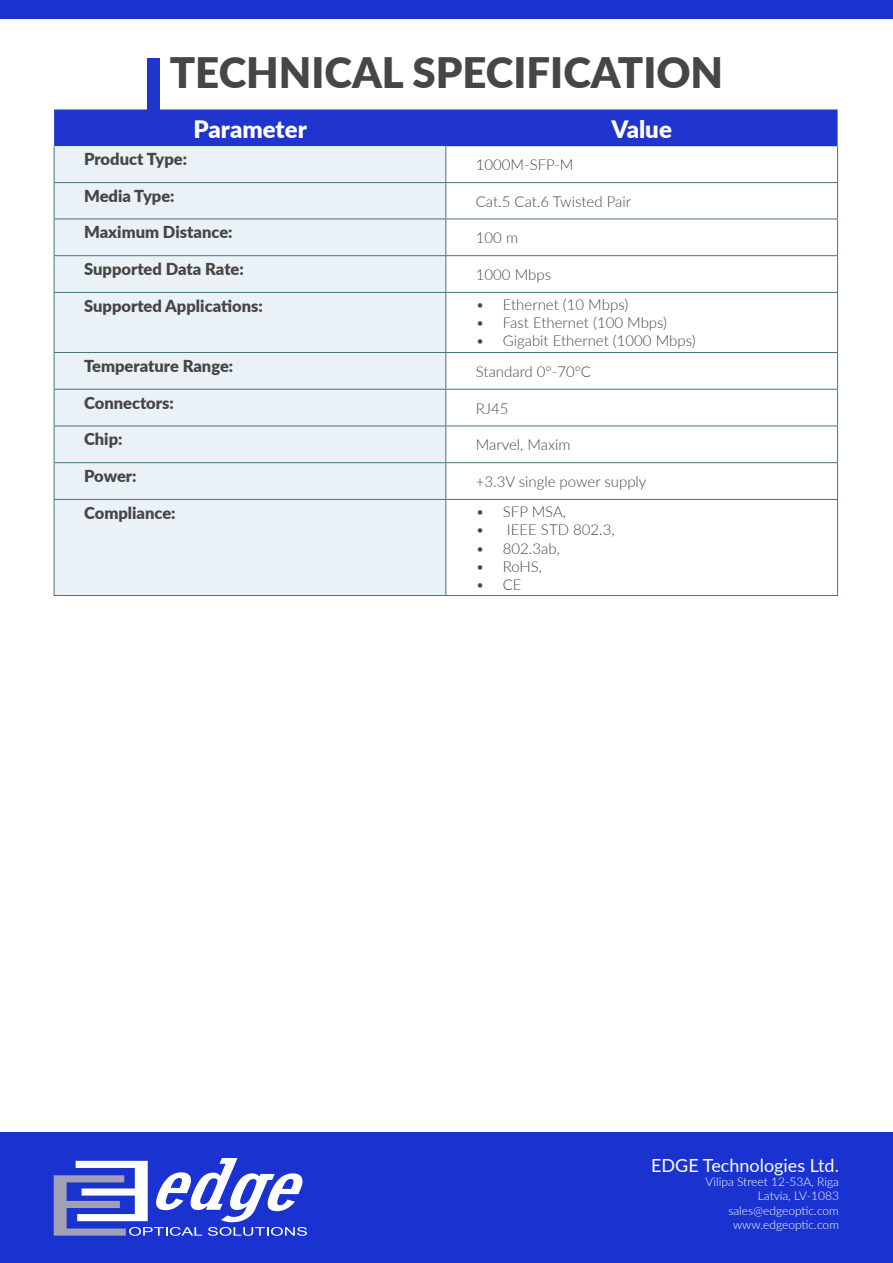
<style>
.page{position:relative;width:893px;height:1263px;background:#fff}
.page>*{position:absolute;margin:0;border:0;box-sizing:border-box;transform-origin:0 0}
.Level1_Title{font:900 42px "Lato";color:#464646}
.t1{font:900 24px "Lato";color:#fff}
.t2{font:18px "Lato";color:#fff}
.t3{font:900 16.5px "Lato";color:#464646}
.t4{font:300 15px "Lato";color:#464646}
.t5{font:300 12px/14.4px "Lato";color:#fff;text-align:right}
</style>
<div class="page">
<div style="left:0;top:1133px;width:893px;height:130px;background:#1a33d0"></div>
<svg style="left:54px;top:1158px;width:253px;height:78px"></svg>
<div style="left:0;top:0;width:893px;height:18px;background:#1a33d0"></div>
<div style="left:147px;top:58px;width:13px;height:52px;background:#1f35ce"></div>
<div style="left:54px;top:110px;width:784px;height:36px;background:#1f35ce"></div>
<div style="left:55px;top:146px;width:390px;height:449px;background:#eaf2f7"></div>
<hr style="left:54px;top:146px;width:1px;height:36px;background:#467677">
<hr style="left:445px;top:146px;width:1px;height:36px;background:#467677">
<hr style="left:837px;top:146px;width:1px;height:36px;background:#467677">
<hr style="left:54px;top:182px;width:392px;height:1px;background:#467677">
<hr style="left:54px;top:183px;width:1px;height:36px;background:#467677">
<hr style="left:446px;top:182px;width:392px;height:1px;background:#467677">
<hr style="left:445px;top:183px;width:1px;height:36px;background:#467677">
<hr style="left:837px;top:183px;width:1px;height:36px;background:#467677">
<hr style="left:54px;top:219px;width:392px;height:1px;background:#467677">
<hr style="left:54px;top:219px;width:1px;height:36px;background:#467677">
<hr style="left:446px;top:219px;width:392px;height:1px;background:#467677">
<hr style="left:445px;top:219px;width:1px;height:36px;background:#467677">
<hr style="left:837px;top:219px;width:1px;height:36px;background:#467677">
<hr style="left:54px;top:255px;width:392px;height:1px;background:#467677">
<hr style="left:54px;top:256px;width:1px;height:36px;background:#467677">
<hr style="left:446px;top:255px;width:392px;height:1px;background:#467677">
<hr style="left:445px;top:256px;width:1px;height:36px;background:#467677">
<hr style="left:837px;top:256px;width:1px;height:36px;background:#467677">
<hr style="left:54px;top:292px;width:392px;height:1px;background:#467677">
<hr style="left:54px;top:293px;width:1px;height:59px;background:#467677">
<hr style="left:446px;top:292px;width:392px;height:1px;background:#467677">
<hr style="left:445px;top:293px;width:1px;height:59px;background:#467677">
<hr style="left:837px;top:293px;width:1px;height:59px;background:#467677">
<hr style="left:54px;top:352px;width:392px;height:1px;background:#467677">
<hr style="left:54px;top:353px;width:1px;height:36px;background:#467677">
<hr style="left:446px;top:352px;width:392px;height:1px;background:#467677">
<hr style="left:445px;top:353px;width:1px;height:36px;background:#467677">
<hr style="left:837px;top:353px;width:1px;height:36px;background:#467677">
<hr style="left:54px;top:389px;width:392px;height:1px;background:#467677">
<hr style="left:54px;top:390px;width:1px;height:36px;background:#467677">
<hr style="left:446px;top:389px;width:392px;height:1px;background:#467677">
<hr style="left:445px;top:390px;width:1px;height:36px;background:#467677">
<hr style="left:837px;top:390px;width:1px;height:36px;background:#467677">
<hr style="left:54px;top:426px;width:392px;height:1px;background:#467677">
<hr style="left:54px;top:426px;width:1px;height:36px;background:#467677">
<hr style="left:446px;top:426px;width:392px;height:1px;background:#467677">
<hr style="left:445px;top:426px;width:1px;height:36px;background:#467677">
<hr style="left:837px;top:426px;width:1px;height:36px;background:#467677">
<hr style="left:54px;top:462px;width:392px;height:1px;background:#467677">
<hr style="left:54px;top:463px;width:1px;height:36px;background:#467677">
<hr style="left:446px;top:462px;width:392px;height:1px;background:#467677">
<hr style="left:445px;top:463px;width:1px;height:36px;background:#467677">
<hr style="left:837px;top:463px;width:1px;height:36px;background:#467677">
<hr style="left:54px;top:499px;width:392px;height:1px;background:#467677">
<hr style="left:54px;top:500px;width:1px;height:95px;background:#467677">
<hr style="left:446px;top:499px;width:392px;height:1px;background:#467677">
<hr style="left:445px;top:500px;width:1px;height:95px;background:#467677">
<hr style="left:837px;top:500px;width:1px;height:95px;background:#467677">
<hr style="left:54px;top:595px;width:392px;height:1px;background:#467677">
<hr style="left:446px;top:595px;width:392px;height:1px;background:#467677">
<p class="Level1_Title" style="left:170px;top:41px;width:555px">TECHNICAL SPECIFICATION</p>
<p class="t1" style="left:194px;top:111px;width:115px">Parameter</p>
<p class="t1" style="left:611px;top:111px;width:62px">Value</p>
<p class="t3" style="left:84px;top:147px;width:104px">Product Type:</p>
<p class="t4" style="left:476px;top:154px;width:99px">1000M-SFP-M</p>
<p class="t3" style="left:84px;top:183px;width:92px">Media Type:</p>
<p class="t4" style="left:476px;top:191px;width:157px">Cat.5 Cat.6 Twisted Pair</p>
<p class="t3" style="left:84px;top:220px;width:150px">Maximum Distance:</p>
<p class="t4" style="left:476px;top:228px;width:44px">100 m</p>
<p class="t3" style="left:84px;top:257px;width:161px">Supported Data Rate:</p>
<p class="t4" style="left:476px;top:264px;width:77px">1000 Mbps</p>
<p class="t3" style="left:84px;top:293px;width:180px">Supported Applications:</p>
<p class="t4" style="left:476px;top:295px;width:154px">• Ethernet (10 Mbps)</p>
<p class="t4" style="left:476px;top:313px;width:193px">• Fast Ethernet (100 Mbps)</p>
<p class="t4" style="left:476px;top:331px;width:221px">• Gigabit Ethernet (1000 Mbps)</p>
<p class="t3" style="left:84px;top:353px;width:151px">Temperature Range:</p>
<p class="t4" style="left:476px;top:361px;width:117px">Standard 0°-70°C</p>
<p class="t3" style="left:84px;top:390px;width:91px">Connectors:</p>
<p class="t4" style="left:476px;top:398px;width:34px">RJ45</p>
<p class="t3" style="left:84px;top:427px;width:40px">Chip:</p>
<p class="t4" style="left:476px;top:434px;width:96px">Marvel, Maxim</p>
<p class="t3" style="left:84px;top:463px;width:54px">Power:</p>
<p class="t4" style="left:476px;top:471px;width:172px">+3.3V single power supply</p>
<p class="t3" style="left:84px;top:500px;width:93px">Compliance:</p>
<p class="t4" style="left:476px;top:502px;width:92px">• SFP MSA,</p>
<p class="t4" style="left:476px;top:520px;width:140px">• IEEE STD 802.3,</p>
<p class="t4" style="left:476px;top:538px;width:86px">• 802.3ab,</p>
<p class="t4" style="left:476px;top:556px;width:68px">• RoHS,</p>
<p class="t4" style="left:476px;top:574px;width:47px">• CE</p>
<p class="t2" style="left:651px;top:1152px;width:189px">EDGE Technologies Ltd.</p>
<p class="t5" style="left:706px;top:1174px;width:135px">Vilipa Street 12-53A, Riga<br>Latvia, LV-1083 sales@edgeoptic.com www.edgeoptic.com</p>
</div>
